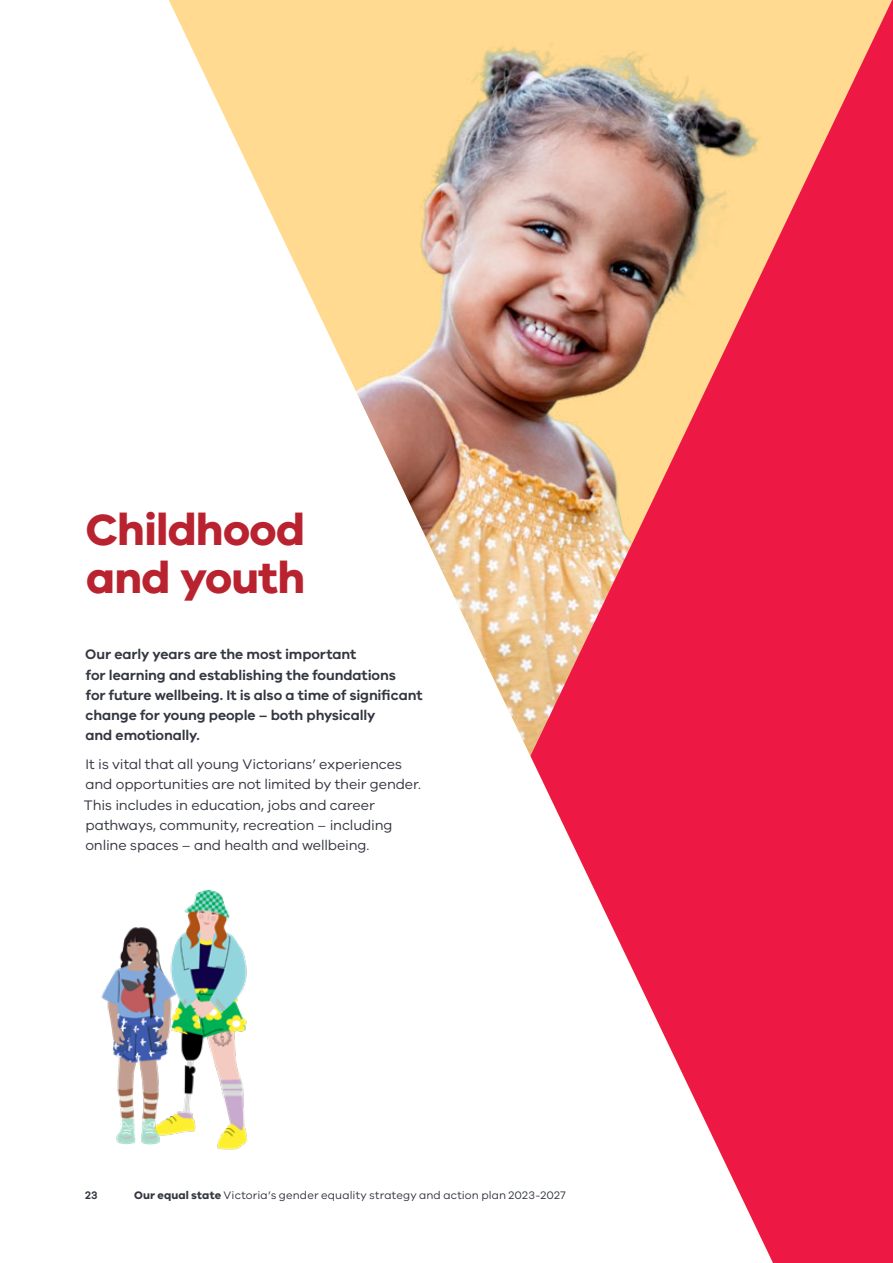
<style>
.page{position:relative;width:893px;height:1263px;background:#fff}
.page>*{position:absolute;margin:0;border:0;box-sizing:border-box;transform-origin:0 0}
.t1{font:700 45px/48px "VIC";letter-spacing:-.015em;color:#b8232f}
.t2{font:14.25px/20.2px "VIC";letter-spacing:-.01em;color:#343741}
.t3{font:600 14.25px/20.2px "VIC";letter-spacing:-.005em;color:#343741}
.t4{font:11.25px "VIC";letter-spacing:.01em;color:#343741}
.t5{font:600 11.25px "VIC";color:#343741}
.s1{font-weight:700}
</style>
<div class="page">
<img style="left:169px;top:0;width:361px;height:755px">
<svg style="left:530px;top:0;width:363px;height:1263px;background:#e96671"></svg>
<img style="left:184px;top:889px;width:64px;height:261px">
<img style="left:101px;top:913px;width:88px;height:237px">
<h1 class="t1" style="left:85px;top:504px;width:222px">Childhood and youth</h1>
<p class="t3" style="left:85px;top:644px;width:339px">Our early years are the most important<br>for learning and establishing the foundations<br>for future wellbeing. It is also a time of significant change for young people – both physically<br>and emotionally.</p>
<p class="t2" style="left:84px;top:754px;width:339px">It is vital that all young Victorians’ experiences and opportunities are not limited by their gender.<br>This includes in education, jobs and career pathways, community, recreation – including online spaces – and health and wellbeing.</p>
<p class="t5" style="left:85px;top:1188px;width:14px">23</p>
<p class="t4" style="left:134px;top:1189px;width:433px"><span class="s1">Our equal state</span> Victoria’s gender equality strategy and action plan 2023-2027</p>
</div>
